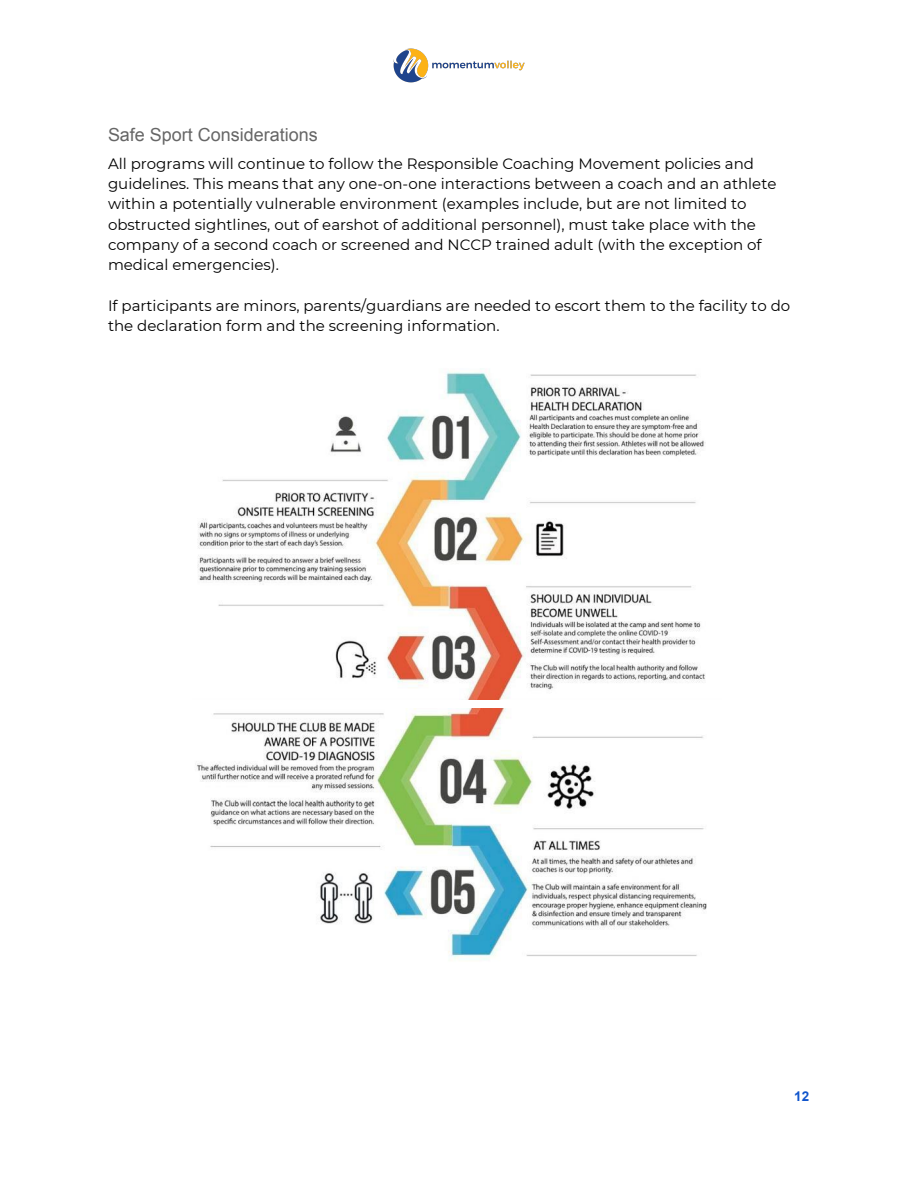
<style>
.page{position:relative;width:918px;height:1188px;background:#fff}
.page>*{position:absolute;margin:0;border:0;box-sizing:border-box;transform-origin:0 0}
.t1{font:18px "Arial";color:#666}
.t2{font:15px/20.2px "Montserrat";color:#000}
.t3{font:700 13.5px "Arial";color:#15c}
</style>
<div class="page">
<img style="left:393px;top:48px;width:132px;height:34px">
<img style="left:197px;top:370px;width:509px;height:330px">
<img style="left:197px;top:709px;width:510px;height:251px">
<p class="t1" style="left:108px;top:124px;width:211px">Safe Sport Considerations</p>
<p class="t2" style="left:108px;top:153px;width:670px">All programs will continue to follow the Responsible Coaching Movement policies and guidelines. This means that any one-on-one interactions between a coach and an athlete within a potentially vulnerable environment (examples include, but are not limited to obstructed sightlines, out of earshot of additional personnel), must take place with the company of a second coach or screened and NCCP trained adult (with the exception of medical emergencies).</p>
<p class="t2" style="left:108px;top:295px;width:684px">If participants are minors, parents/guardians are needed to escort them to the facility to do the declaration form and the screening information.</p>
<p class="t3" style="left:794px;top:1089px;width:17px">12</p>
</div>
